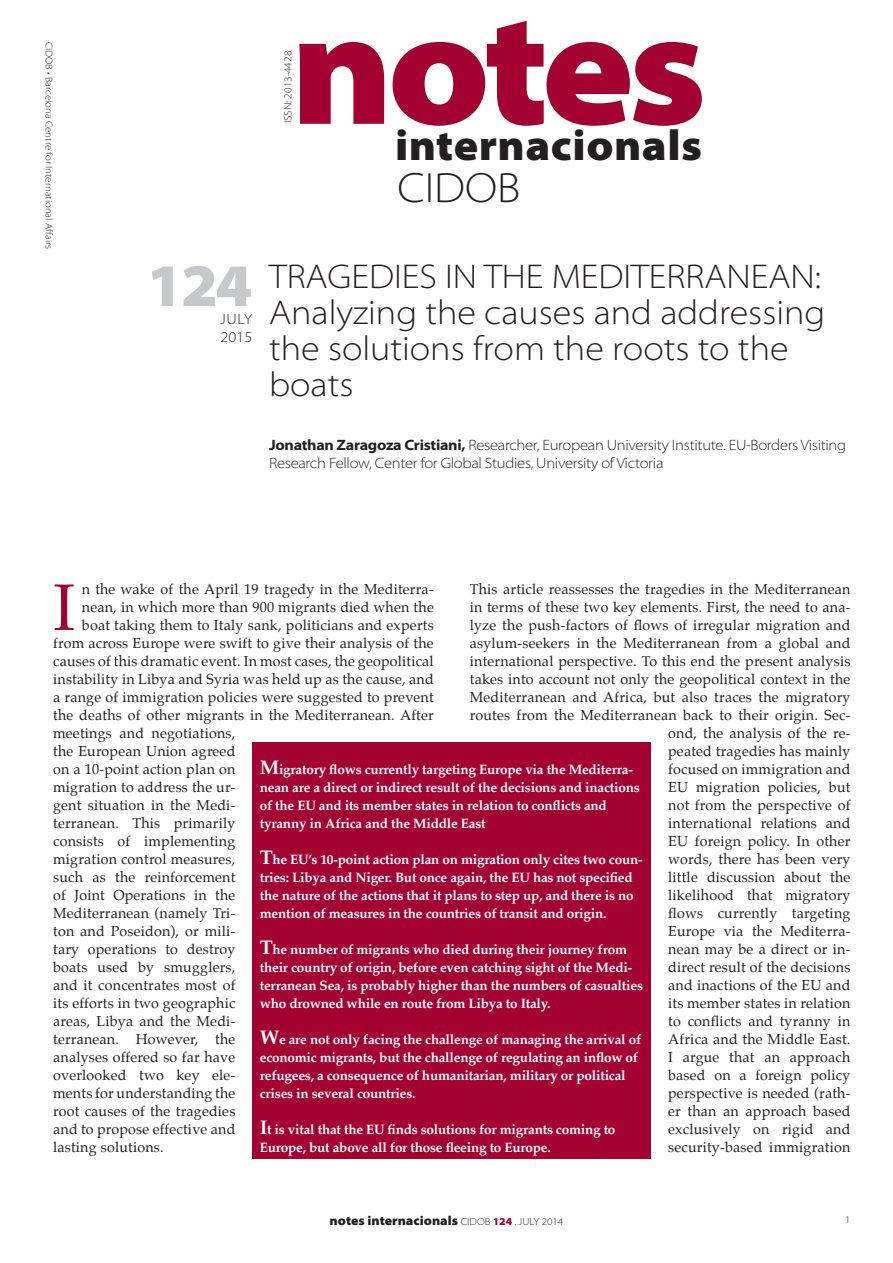
<style>
.page{position:relative;width:893px;height:1263px;background:#fff}
.page>*{position:absolute;margin:0;border:0;box-sizing:border-box;transform-origin:0 0}
.t1{font:900 semi-expanded 162.45px "Myriad Pro";letter-spacing:-.04em;color:#a40133}
.t2{font:65.85px "Palatino";color:#a40133}
.t3{font:900 semi-expanded 60.75px "Myriad Pro";color:#c7c8ca}
.t4{font:900 semi-expanded 42.9px "Myriad Pro";letter-spacing:.01em;color:#231f20}
.t5{font:300 semi-expanded 42.6px "Myriad Pro";color:#231f20}
.t6{font:300 semi-expanded 34.5px/36px "Myriad Pro";color:#231f20}
.t7{font:300 semi-expanded 15px/18px "Myriad Pro";letter-spacing:-.02em;color:#231f20}
.t8{font:14.25px/18px "Palatino";letter-spacing:.015em;color:#231f20;text-align:right}
.t9{font:700 13.5px/18px "Palatino";letter-spacing:-.015em;color:#fff}
.t10{font:900 semi-expanded 12.9px "Myriad Pro";color:#231f20}
.t11{font:300 semi-expanded 10.5px "Myriad Pro";color:#231f20}
.t12{font:300 semi-expanded 10.2px "Myriad Pro";color:#231f20}
.t13{font:300 semi-expanded 9.75px "Myriad Pro";color:#231f20}
.s1{font-weight:700}
.s2{font-size:19.5px}
.s3{font-weight:300;font-size:10.2px}
.s4{font-size:10.65px;color:#a40133}
</style>
<div class="page">
<div style="left:253px;top:742px;width:398px;height:417px;background:#a40133"></div>
<p class="t1" style="left:290px;top:-24px;width:418px">notes</p>
<p class="t4" style="left:395px;top:121px;width:309px">internacionals</p>
<p class="t5" style="left:397px;top:164px;width:124px">CIDOB</p>
<p class="t13" style="left:55px;top:42px;width:209px;rotate:90deg">CIDOB • Barcelona Centre for International Affairs</p>
<p class="t11" style="left:282px;top:123px;width:74px;rotate:-90deg">ISSN: 2013-4428</p>
<p class="t3" style="left:146px;top:251px;width:108px">124</p>
<p class="t7" style="left:220px;top:310px;width:34px">JULY</p>
<p class="t7" style="left:221px;top:328px;width:33px">2015</p>
<p class="t6" style="left:269px;top:259px;width:558px">TRAGEDIES IN THE MEDITERRANEAN:<br>Analyzing the causes and addressing the solutions from the roots to the boats</p>
<p class="t7" style="left:269px;top:436px;width:579px"><span class="s1">Jonathan Zaragoza Cristiani,</span> Researcher, European University Institute. EU-Borders Visiting<br>Research Fellow, Center for Global Studies, University of Victoria</p>
<p class="t2" style="left:53px;top:553px;width:24px">I</p>
<p class="t8" style="left:82px;top:580px;width:353px">n the wake of the April 19 tragedy in the Mediterra-</p>
<p class="t8" style="left:470px;top:580px;width:382px">This article reassesses the tragedies in the Mediterranean in terms of these two key elements. First, the need to ana&shy;lyze the push-factors of flows of irregular migration and asylum-seekers in the Mediterranean from a global and international perspective. To this end the present analysis takes into account not only the geopolitical context in the Mediterranean and Africa, but also traces the migratory routes from the Mediterranean back to their origin. Sec&shy;ond, the analysis of the re-<br>peated tragedies has mainly<br>focused on immigration and<br>EU migration policies, but<br>not from the perspective of<br>international relations and<br>EU foreign policy. In other<br>words, there has been very<br>little discussion about the<br>likelihood that migratory<br>flows currently targeting<br>Europe via the Mediterra-<br>nean may be a direct or in-<br>direct result of the decisions<br>and inactions of the EU and<br>its member states in relation<br>to conflicts and tyranny in<br>Africa and the Middle East.<br>I argue that an approach<br>based on a foreign policy<br>perspective is needed (rath-<br>er than an approach based<br>exclusively on rigid and<br>security-based immigration</p>
<p class="t8" style="left:82px;top:598px;width:353px">nean, in which more than 900 migrants died when the</p>
<p class="t8" style="left:82px;top:616px;width:353px">boat taking them to Italy sank, politicians and experts</p>
<p class="t8" style="left:53px;top:634px;width:382px">from across Europe were swift to give their analysis of the</p>
<p class="t8" style="left:53px;top:652px;width:382px">causes of this dramatic event. In most cases, the geopolitical</p>
<p class="t8" style="left:53px;top:670px;width:382px">instability in Libya and Syria was held up as the cause, and</p>
<p class="t8" style="left:53px;top:688px;width:382px">a range of immigration policies were suggested to prevent</p>
<p class="t8" style="left:53px;top:706px;width:382px">the deaths of other migrants in the Mediterranean. After</p>
<p class="t8" style="left:53px;top:724px;width:184px">meetings and negotiations,</p>
<p class="t8" style="left:53px;top:742px;width:184px">the European Union agreed</p>
<p class="t8" style="left:53px;top:760px;width:184px">on a 10-point action plan on</p>
<p class="t8" style="left:53px;top:778px;width:184px">migration to address the ur-</p>
<p class="t8" style="left:53px;top:796px;width:184px">gent situation in the Medi-</p>
<p class="t8" style="left:53px;top:814px;width:184px">terranean. This primarily</p>
<p class="t8" style="left:53px;top:832px;width:184px">consists of implementing</p>
<p class="t8" style="left:53px;top:850px;width:184px">migration control measures,</p>
<p class="t8" style="left:53px;top:868px;width:184px">such as the reinforcement</p>
<p class="t8" style="left:53px;top:886px;width:184px">of Joint Operations in the</p>
<p class="t8" style="left:53px;top:904px;width:184px">Mediterranean (namely Tri-</p>
<p class="t8" style="left:53px;top:922px;width:184px">ton and Poseidon), or mili-</p>
<p class="t8" style="left:53px;top:940px;width:184px">tary operations to destroy</p>
<p class="t8" style="left:53px;top:958px;width:184px">boats used by smugglers,</p>
<p class="t8" style="left:53px;top:976px;width:184px">and it concentrates most of</p>
<p class="t8" style="left:53px;top:994px;width:184px">its efforts in two geographic</p>
<p class="t8" style="left:53px;top:1012px;width:184px">areas, Libya and the Medi-</p>
<p class="t8" style="left:53px;top:1030px;width:184px">terranean. However, the</p>
<p class="t8" style="left:53px;top:1048px;width:184px">analyses offered so far have</p>
<p class="t8" style="left:53px;top:1066px;width:184px">overlooked two key ele-</p>
<p class="t8" style="left:53px;top:1084px;width:184px">ments for understanding the</p>
<p class="t8" style="left:53px;top:1102px;width:184px">root causes of the tragedies</p>
<p class="t8" style="left:53px;top:1120px;width:184px">and to propose effective and</p>
<p class="t8" style="left:53px;top:1138px;width:112px">lasting solutions.</p>
<p class="t9" style="left:260px;top:760px;width:381px"><span class="s2">M</span>igratory flows currently targeting Europe via the Mediterra&shy;nean are a direct or indirect result of the decisions and inactions of the EU and its member states in relation to conflicts and tyranny in Africa and the Middle East</p>
<p class="t9" style="left:260px;top:850px;width:384px"><span class="s2">T</span>he EU’s 10-point action plan on migration only cites two coun&shy;tries: Libya and Niger. But once again, the EU has not specified the nature of the actions that it plans to step up, and there is no mention of measures in the countries of transit and origin.</p>
<p class="t9" style="left:260px;top:940px;width:385px"><span class="s2">T</span>he number of migrants who died during their journey from their country of origin, before even catching sight of the Medi&shy;terranean Sea, is probably higher than the numbers of casualties who drowned while en route from Libya to Italy.</p>
<p class="t9" style="left:260px;top:1030px;width:383px"><span class="s2">W</span>e are not only facing the challenge of managing the arrival of economic migrants, but the challenge of regulating an inflow of refugees, a consequence of humanitarian, military or political crises in several countries.</p>
<p class="t9" style="left:260px;top:1120px;width:357px"><span class="s2">I</span>t is vital that the EU finds solutions for migrants coming to<br>Europe, but above all for those fleeing to Europe.</p>
<p class="t10" style="left:330px;top:1213px;width:235px">notes internacionals <span class="s3">CIDOB</span> <span class="s4">124</span> <span class="s3">. JULY 2014</span></p>
<p class="t12" style="left:845px;top:1214px;width:7px">1</p>
</div>
